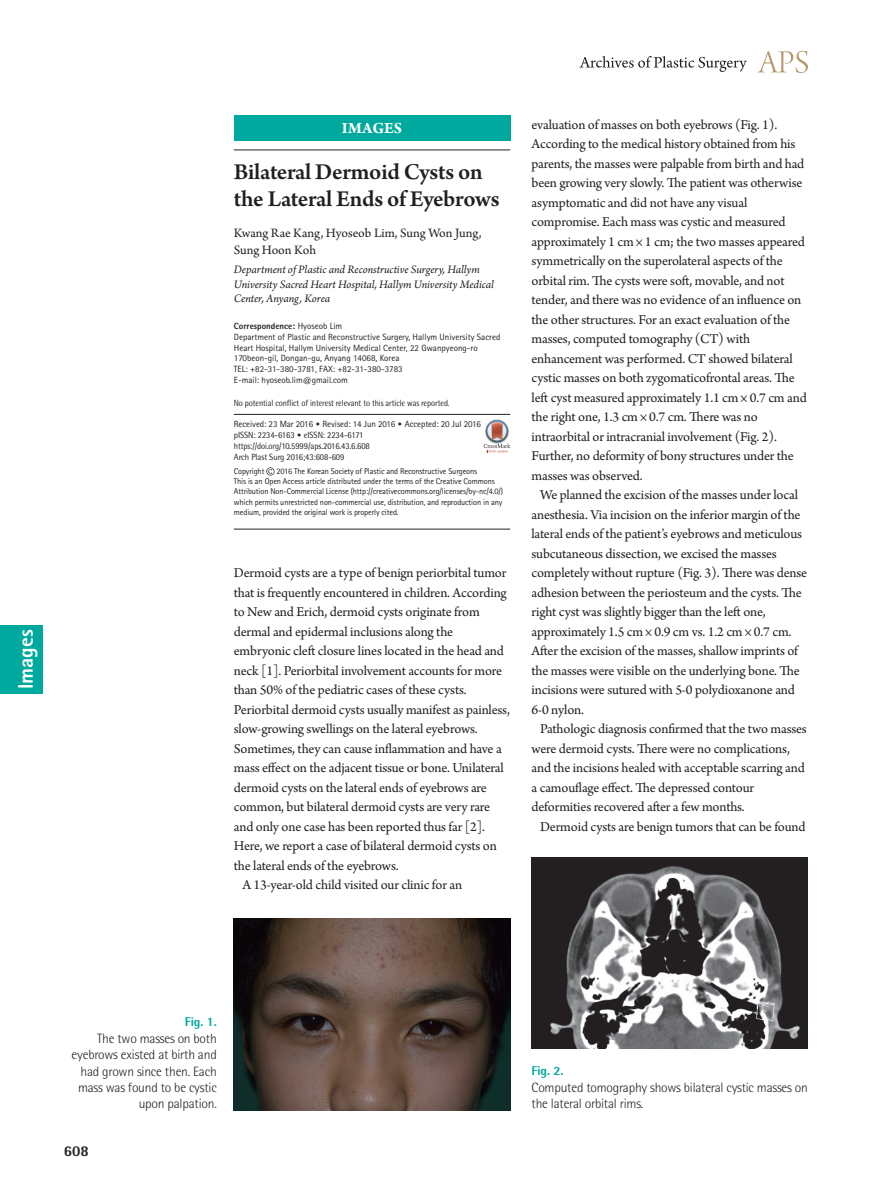
<style>
.page{position:relative;width:893px;height:1191px;background:#fff}
.page>*{position:absolute;margin:0;border:0;box-sizing:border-box;transform-origin:0 0}
.제목{font:600 24px/27px "Arno Pro";letter-spacing:-.015em;color:#231f20}
.논문분류{font:800 21px "Rotis Sans Serif Std";color:#fff}
.논문_분류_상단{font:700 16.5px "Arno Pro";letter-spacing:.005em;color:#fff}
.t1{font:800 15px "Rotis Semi Sans Std";color:#231f20}
.본문{font:14.25px/19.5px "Arno Pro";letter-spacing:-.01em;color:#231f20}
.본문_0{font:14.25px/19.5px "Arno Pro";letter-spacing:-.01em;color:#231f20}
.표_그림_설명{font:300 13.5px/16.2px "Rotis Semi Sans Std";letter-spacing:-.015em;color:#231f20;text-align:right}
.저자{font:13.5px/16.5px "Arno Pro";letter-spacing:-.005em;color:#231f20}
.표_그림_설명-2{font:800 12.75px "Rotis Semi Sans Std";letter-spacing:-.015em;color:#00a99d}
.소속{font:italic 12px/14.4px "Arno Pro";letter-spacing:-.005em;color:#231f20}
.교신저자주소{font:9px/10.8px "Rotis Sans Serif Std";color:#231f20}
.t2{font:9px/10.8px "Rotis Semi Sans Std";letter-spacing:-.01em;color:#231f20;scale:.95 1}
.t3{font:9px "Rotis Semi Sans Std";letter-spacing:-.01em;color:#231f20;scale:.9 1}
.교신저자주소-2{font:800 9px "Rotis Sans Serif Std";color:#231f20}
.교신저자{font:8.4px/10.2px "Rotis Sans Serif Std";letter-spacing:-.015em;color:#231f20}
.s1{font-weight:400}
.s2{font-family:"Rotis Sans Serif Std"}
.s3{font-family:"DIN Pro";font-weight:300}
</style>
<div class="page">
<svg style="left:757px;top:51px;width:51px;height:22px"></svg>
<svg style="left:579px;top:56px;width:168px;height:16px"></svg>
<hr style="left:234px;top:414px;width:276px;height:1px;background:#231f20">
<hr style="left:234px;top:529px;width:276px;height:1px;background:#231f20">
<hr style="left:234px;top:149px;width:276px;height:2px;background:#6c6d70">
<svg style="left:266px;top:467px;width:9px;height:8px"></svg>
<div style="left:234px;top:115px;width:276px;height:25px;background:#00a99d"></div>
<div style="left:0;top:625px;width:43px;height:68px;background:#00a99d"></div>
<img style="left:234px;top:918px;width:276px;height:192px">
<img style="left:531px;top:857px;width:277px;height:191px">
<svg style="left:484px;top:420px;width:26px;height:33px"></svg>
<p class="논문분류" style="left:12px;top:689px;width:61px;rotate:-90deg">Images</p>
<p class="논문_분류_상단" style="left:342px;top:118px;width:62px">IMAGES</p>
<p class="제목" style="left:234px;top:159px;width:267px">Bilateral Dermoid Cysts on the Lateral Ends of Eyebrows</p>
<p class="저자" style="left:234px;top:226px;width:249px">Kwang Rae Kang, Hyoseob Lim, Sung Won Jung,<br>Sung Hoon Koh</p>
<p class="소속" style="left:234px;top:263px;width:261px">Department of Plastic and Reconstructive Surgery, Hallym<br>University Sacred Heart Hospital, Hallym University Medical<br>Center, Anyang, Korea</p>
<p class="교신저자주소-2" style="left:234px;top:320px;width:110px">Correspondence: <span class="s1">Hyoseob Lim</span></p>
<p class="교신저자주소" style="left:234px;top:331px;width:268px">Department of Plastic and Reconstructive Surgery, Hallym University Sacred<br>Heart Hospital, Hallym University Medical Center, 22 Gwanpyeong-ro<br>170beon-gil, Dongan-gu, Anyang 14068, Korea</p>
<p class="교신저자주소" style="left:234px;top:364px;width:170px">TEL: +82-31-380-3781, FAX: +82-31-380-3783</p>
<p class="교신저자주소" style="left:234px;top:374px;width:115px">E-mail: hyoseob.lim@gmail.com</p>
<p class="t3" style="left:234px;top:397px;width:241px">No potential conflict of interest relevant to this article was reported.</p>
<p class="t2" style="left:234px;top:419px;width:262px"><span class="s2">Received: 23 Mar 2016</span> <span class="s3">•</span> <span class="s2">Revised: 14 Jun 2016</span> <span class="s3">•</span> <span class="s2">Accepted: 20 Jul 2016 </span>pISSN: 2234-6163 <span class="s3">•</span> eISSN: 2234-6171 https://doi.org/10.5999/aps.2016.43.6.608<br>Arch Plast Surg 2016;43:608-609</p>
<p class="교신저자" style="left:234px;top:466px;width:32px">Copyright</p>
<p class="교신저자" style="left:276px;top:466px;width:202px">2016 The Korean Society of Plastic and Reconstructive Surgeons</p>
<p class="교신저자" style="left:234px;top:476px;width:271px">This is an Open Access article distributed under the terms of the Creative Commons Attribution Non-Commercial License (http://creativecommons.org/licenses/by-nc/4.0/) which permits unrestricted non-commercial use, distribution, and reproduction in any medium, provided the original work is properly cited.</p>
<p class="본문_0" style="left:234px;top:564px;width:278px">Dermoid cysts are a type of benign periorbital tumor that is frequently encountered in children. According to New and Erich, dermoid cysts originate from dermal and epidermal inclusions along the embryonic cleft closure lines located in the head and neck [1]. Periorbital involvement accounts for more than 50% of the pediatric cases of these cysts.<br>Periorbital dermoid cysts usually manifest as painless, slow-growing swellings on the lateral eyebrows.<br>Sometimes, they can cause inflammation and have a mass effect on the adjacent tissue or bone. Unilateral dermoid cysts on the lateral ends of eyebrows are common, but bilateral dermoid cysts are very rare and only one case has been reported thus far [2].<br>Here, we report a case of bilateral dermoid cysts on the lateral ends of the eyebrows.</p>
<p class="본문" style="left:242px;top:876px;width:221px">A 13-year-old child visited our clinic for an</p>
<p class="본문" style="left:531px;top:115px;width:277px">evaluation of masses on both eyebrows (Fig. 1).<br>According to the medical history obtained from his parents, the masses were palpable from birth and had been growing very slowly. The patient was otherwise asymptomatic and did not have any visual compromise. Each mass was cystic and measured approximately 1 cm × 1 cm; the two masses appeared symmetrically on the superolateral aspects of the orbital rim. The cysts were soft, movable, and not tender, and there was no evidence of an influence on the other structures. For an exact evaluation of the masses, computed tomography (CT) with enhancement was performed. CT showed bilateral cystic masses on both zygomaticofrontal areas. The left cyst measured approximately 1.1 cm × 0.7 cm and the right one, 1.3 cm × 0.7 cm. There was no intraorbital or intracranial involvement (Fig. 2).<br>Further, no deformity of bony structures under the masses was observed.</p>
<p class="본문" style="left:531px;top:486px;width:277px;text-indent:9px">We planned the excision of the masses under local anesthesia. Via incision on the inferior margin of the lateral ends of the patient’s eyebrows and meticulous subcutaneous dissection, we excised the masses completely without rupture (Fig. 3). There was dense adhesion between the periosteum and the cysts. The right cyst was slightly bigger than the left one, approximately 1.5 cm × 0.9 cm vs. 1.2 cm × 0.7 cm.<br>After the excision of the masses, shallow imprints of the masses were visible on the underlying bone. The incisions were sutured with 5-0 polydioxanone and 6-0 nylon.</p>
<p class="본문" style="left:531px;top:720px;width:277px;text-indent:9px">Pathologic diagnosis confirmed that the two masses were dermoid cysts. There were no complications, and the incisions healed with acceptable scarring and a camouflage effect. The depressed contour deformities recovered after a few months.</p>
<p class="본문" style="left:540px;top:817px;width:267px">Dermoid cysts are benign tumors that can be found</p>
<p class="표_그림_설명-2" style="left:185px;top:1014px;width:33px">Fig. 1.</p>
<p class="표_그림_설명" style="left:72px;top:1030px;width:147px">The two masses on both eyebrows existed at birth and had grown since then. Each mass was found to be cystic upon palpation.</p>
<p class="t1" style="left:64px;top:1141px;width:27px">608</p>
<p class="표_그림_설명-2" style="left:531px;top:1062px;width:33px">Fig. 2.</p>
<p class="표_그림_설명" style="left:531px;top:1079px;width:278px;text-align:left">Computed tomography shows bilateral cystic masses on the lateral orbital rims.</p>
</div>
